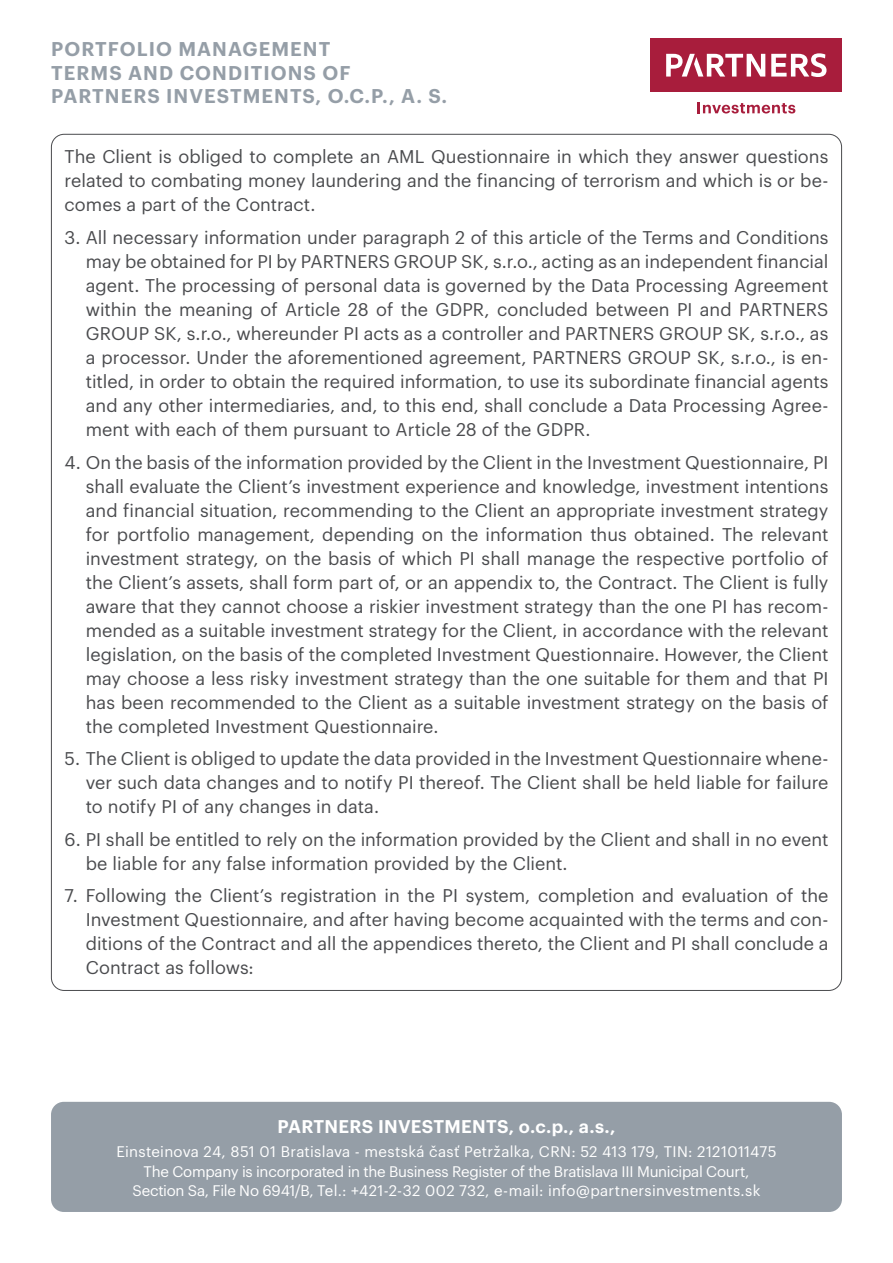
<style>
.page{position:relative;width:893px;height:1263px;background:#fff}
.page>*{position:absolute;margin:0;border:0;box-sizing:border-box;transform-origin:0 0}
.t1{font:600 19.5px/23.4px "Graphik";letter-spacing:.055em;color:#959ea7}
.t2{font:18px/24px "Graphik";color:#4a4b4e;text-align:justify}
.t3{font:600 18px "Graphik";letter-spacing:.01em;color:#fff}
.t4{font:15px/19.5px "Graphik";letter-spacing:.005em;color:#fff;text-align:center}
</style>
<div class="page">
<div style="left:51px;top:1102px;width:791px;height:110px;background:#959ea7;border-radius:13px"></div>
<div style="left:651px;top:38px;width:191px;height:54px;background:#a81d3c"></div>
<svg style="left:771px;top:53px;width:55px;height:24px"></svg>
<svg style="left:666px;top:54px;width:99px;height:23px"></svg>
<svg style="left:698px;top:102px;width:97px;height:11px"></svg>
<p class="t1" style="left:51px;top:36px;width:398px">PORTFOLIO MANAGEMENT<br>TERMS AND CONDITIONS OF<br>PARTNERS INVESTMENTS, O.C.P., A. S.</p>
<p class="t2" style="left:65px;top:143px;width:765px">The Client is obliged to complete an AML Questionnaire in which they answer questions related to combating money laundering and the financing of terrorism and which is or be&shy;comes a part of the Contract.</p>
<p class="t2" style="left:86px;top:224px;width:744px;text-indent:-21px">3. All necessary information under paragraph 2 of this article of the Terms and Conditions may be obtained for PI by PARTNERS GROUP SK, s.r.o., acting as an independent financial agent. The processing of personal data is governed by the Data Processing Agreement within the meaning of Article 28 of the GDPR, concluded between PI and PARTNERS GROUP SK, s.r.o., whereunder PI acts as a controller and PARTNERS GROUP SK, s.r.o., as a processor. Under the aforementioned agreement, PARTNERS GROUP SK, s.r.o., is en&shy;titled, in order to obtain the required information, to use its subordinate financial agents and any other intermediaries, and, to this end, shall conclude a Data Processing Agree&shy;ment with each of them pursuant to Article 28 of the GDPR.</p>
<p class="t2" style="left:86px;top:448px;width:744px;text-indent:-21px">4. On the basis of the information provided by the Client in the Investment Questionnaire, PI shall evaluate the Client’s investment experience and knowledge, investment intentions and financial situation, recommending to the Client an appropriate investment strategy for portfolio management, depending on the information thus obtained. The relevant investment strategy, on the basis of which PI shall manage the respective portfolio of the Client’s assets, shall form part of, or an appendix to, the Contract. The Client is fully aware that they cannot choose a riskier investment strategy than the one PI has recom&shy;mended as a suitable investment strategy for the Client, in accordance with the relevant legislation, on the basis of the completed Investment Questionnaire. However, the Client may choose a less risky investment strategy than the one suitable for them and that PI has been recommended to the Client as a suitable investment strategy on the basis of the completed Investment Questionnaire.</p>
<p class="t2" style="left:86px;top:745px;width:744px;text-indent:-21px">5. The Client is obliged to update the data provided in the Investment Questionnaire whene&shy;ver such data changes and to notify PI thereof. The Client shall be held liable for failure to notify PI of any changes in data.</p>
<p class="t2" style="left:86px;top:825px;width:744px;text-indent:-21px">6. PI shall be entitled to rely on the information provided by the Client and shall in no event be liable for any false information provided by the Client.</p>
<p class="t2" style="left:86px;top:882px;width:744px;text-indent:-21px">7. Following the Client’s registration in the PI system, completion and evaluation of the Investment Questionnaire, and after having become acquainted with the terms and con&shy;ditions of the Contract and all the appendices thereto, the Client and PI shall conclude a Contract as follows:</p>
<p class="t3" style="left:278px;top:1113px;width:339px">PARTNERS INVESTMENTS, o.c.p., a.s.,</p>
<p class="t4" style="left:116px;top:1141px;width:662px">Einsteinova 24, 851 01 Bratislava - mestská časť Petržalka, CRN: 52 413 179, TIN: 2121011475<br>The Company is incorporated in the Business Register of the Bratislava III Municipal Court,<br>Section Sa, File No 6941/B, Tel.: +421-2-32 002 732, e-mail: info@partnersinvestments.sk</p>
</div>
